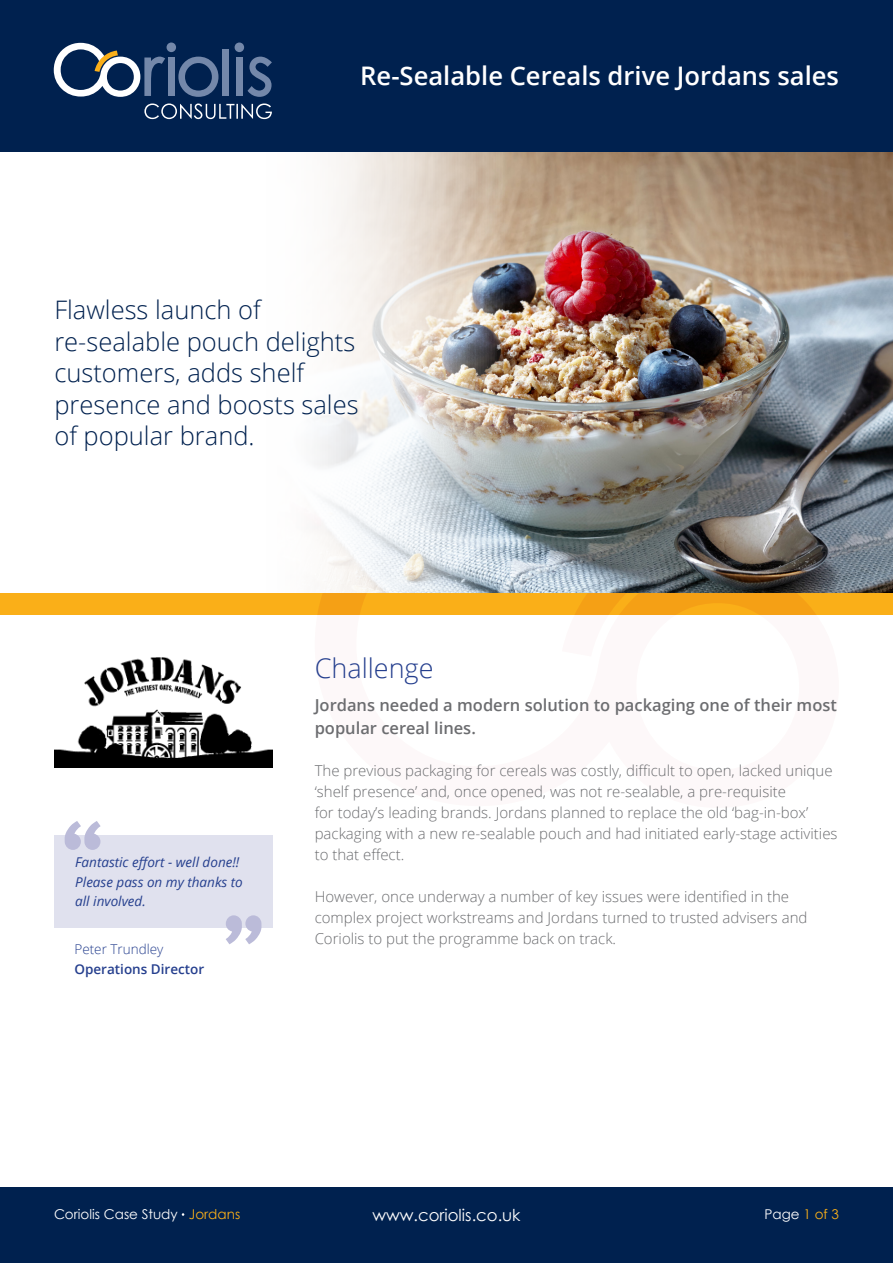
<style>
.page{position:relative;width:893px;height:1263px;background:#fff}
.page>*{position:absolute;margin:0;border:0;box-sizing:border-box;transform-origin:0 0}
.t1{font:300 27px "Open Sans";color:#253f8e}
.t2{font:600 25.65px "Open Sans";color:#fff}
.t3{font:300 25.5px/31.5px "Open Sans";color:#00214f}
.t4{font:600 16.5px/22.5px "Open Sans";color:#6c6d70}
.t5{font:16.5px "Century Gothic";color:#fff}
.t6{font:300 15px/21px "Open Sans";color:#6c6d70}
.t7{font:italic 13.5px/19.5px "Open Sans";color:#253f8e}
.t8{font:13.5px "Century Gothic";color:#fff}
.t9{font:600 13.5px "Open Sans";color:#253f8e}
.t10{font:300 13.5px "Open Sans";color:#253f8e}
.s1{color:#faaf18}
</style>
<div class="page">
<img style="left:237px;top:151px;width:656px;height:442px">
<div style="left:0;top:0;width:893px;height:151px;background:#00214f"></div>
<div style="left:0;top:1188px;width:893px;height:75px;background:#00214f"></div>
<div style="left:222px;top:50px;width:7px;height:46px;background:#7488aa"></div>
<svg style="left:235px;top:43px;width:37px;height:54px"></svg>
<svg style="left:54px;top:43px;width:164px;height:54px"></svg>
<svg style="left:144px;top:103px;width:128px;height:16px"></svg>
<div style="left:0;top:593px;width:893px;height:21px;background:#faaf18"></div>
<svg style="left:315px;top:527px;width:524px;height:88px"></svg>
<img style="left:54px;top:657px;width:218px;height:110px">
<div style="left:54px;top:835px;width:218px;height:93px;background:#e0e1ee"></div>
<svg style="left:226px;top:915px;width:36px;height:29px"></svg>
<svg style="left:64px;top:821px;width:37px;height:29px"></svg>
<p class="t2" style="left:360px;top:58px;width:480px">Re-Sealable Cereals drive Jordans sales</p>
<p class="t3" style="left:54px;top:293px;width:208px">Flawless launch of</p>
<p class="t3" style="left:54px;top:325px;width:306px">re-sealable pouch delights customers, adds shelf presence and boosts sales of popular brand.</p>
<p class="t7" style="left:75px;top:852px;width:169px">Fantastic effort - well done!!<br>Please pass on my thanks to all involved.</p>
<p class="t10" style="left:74px;top:940px;width:90px">Peter Trundley</p>
<p class="t9" style="left:74px;top:960px;width:131px">Operations Director</p>
<p class="t1" style="left:315px;top:650px;width:120px">Challenge</p>
<p class="t4" style="left:315px;top:694px;width:524px">Jordans needed a modern solution to packaging one of their most popular cereal lines.</p>
<p class="t6" style="left:315px;top:760px;width:524px">The previous packaging for cereals was costly, difficult to open, lacked unique ‘shelf presence’ and, once opened, was not re-sealable, a pre-requisite<br>for today’s leading brands. Jordans planned to replace the old ‘bag-in-box’ packaging with a new re-sealable pouch and had initiated early-stage activities to that effect.</p>
<p class="t6" style="left:315px;top:886px;width:494px">However, once underway a number of key issues were identified in the complex project workstreams and Jordans turned to trusted advisers and<br>Coriolis to put the programme back on track.</p>
<p class="t8" style="left:54px;top:1206px;width:188px">Coriolis Case Study <span class="s1">Jordans</span></p>
<p class="t5" style="left:372px;top:1205px;width:150px">www.coriolis.co.uk</p>
<p class="t8" style="left:765px;top:1206px;width:76px">Page <span class="s1">1 of 3</span></p>
</div>
